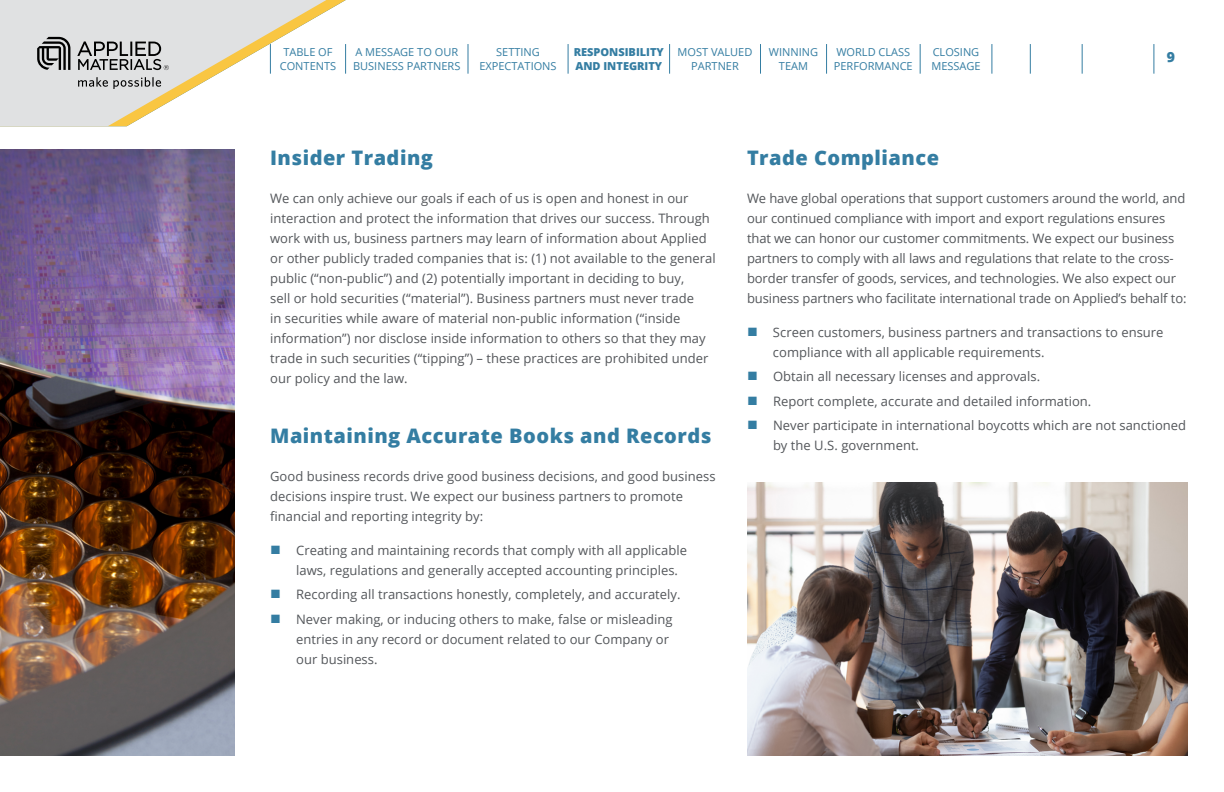
<style>
.page{position:relative;width:1224px;height:792px;background:#fff}
.page>*{position:absolute;margin:0;border:0;box-sizing:border-box;transform-origin:0 0}
.t1{font:800 20px "Open Sans";letter-spacing:.025em;color:#347da2}
.t2{font:800 14px "Open Sans";color:#347da2}
.t3{font:13px/20px "Open Sans";color:#53565a}
.t4{font:11px/13.2px "Open Sans";color:#347da2;text-align:center}
.t5{font:800 11px/13.2px "Open Sans";color:#347da2}
.s1{font-family:"Arial";font-size:18px;color:#347da2}
</style>
<div class="page">
<hr style="left:468px;top:44px;width:1px;height:30px;background:#347da2">
<hr style="left:568px;top:44px;width:1px;height:30px;background:#347da2">
<hr style="left:669px;top:44px;width:1px;height:30px;background:#347da2">
<hr style="left:760px;top:44px;width:1px;height:30px;background:#347da2">
<hr style="left:826px;top:44px;width:1px;height:30px;background:#347da2">
<hr style="left:920px;top:44px;width:1px;height:30px;background:#347da2">
<hr style="left:992px;top:44px;width:1px;height:30px;background:#347da2">
<hr style="left:1030px;top:44px;width:1px;height:30px;background:#347da2">
<hr style="left:1082px;top:44px;width:1px;height:30px;background:#347da2">
<hr style="left:1154px;top:44px;width:1px;height:30px;background:#347da2">
<svg style="left:0;top:0;width:333px;height:127px;fill:#e0e1e2"></svg>
<svg style="left:78px;top:77px;width:83px;height:12px"></svg>
<svg style="left:37px;top:37px;width:33px;height:33px"></svg>
<svg style="left:77px;top:41px;width:92px;height:29px"></svg>
<img style="left:747px;top:482px;width:441px;height:274px">
<img style="left:0;top:150px;width:234px;height:606px">
<p class="t4" style="left:280px;top:46px;width:58px">TABLE OF<br>CONTENTS</p>
<p class="t4" style="left:353px;top:46px;width:109px;text-align:left">A MESSAGE TO OUR<br>BUSINESS PARTNERS</p>
<p class="t4" style="left:479px;top:46px;width:79px">SETTING<br>EXPECTATIONS</p>
<p class="t5" style="left:574px;top:45px;width:92px">RESPONSIBILITY<br>AND INTEGRITY</p>
<p class="t4" style="left:678px;top:46px;width:76px">MOST VALUED<br>PARTNER</p>
<p class="t4" style="left:769px;top:46px;width:51px">WINNING<br>TEAM</p>
<p class="t4" style="left:834px;top:46px;width:80px;text-align:left">WORLD CLASS<br>PERFORMANCE</p>
<p class="t4" style="left:931px;top:46px;width:51px;text-align:left">CLOSING<br>MESSAGE</p>
<p class="t2" style="left:1167px;top:46px;width:10px">9</p>
<h1 class="t1" style="left:270px;top:143px;width:164px">Insider Trading</h1>
<p class="t3" style="left:270px;top:188px;width:447px">We can only achieve our goals if each of us is open and honest in our interaction and protect the information that drives our success. Through work with us, business partners may learn of information about Applied or other publicly traded companies that is: (1) not available to the general public (“non-public”) and (2) potentially important in deciding to buy,<br>sell or hold securities (“material”). Business partners must never trade<br>in securities while aware of material non-public information (“inside information”) nor disclose inside information to others so that they may trade in such securities (“tipping”) – these practices are prohibited under our policy and the law.</p>
<h1 class="t1" style="left:270px;top:421px;width:443px">Maintaining Accurate Books and Records</h1>
<p class="t3" style="left:270px;top:466px;width:447px">Good business records drive good business decisions, and good business decisions inspire trust. We expect our business partners to promote financial and reporting integrity by:</p>
<p class="t3" style="left:296px;top:540px;width:392px;text-indent:-26px"><span class="s1">■</span> Creating and maintaining records that comply with all applicable laws, regulations and generally accepted accounting principles.</p>
<p class="t3" style="left:270px;top:584px;width:412px"><span class="s1">■</span> Recording all transactions honestly, completely, and accurately.</p>
<p class="t3" style="left:296px;top:609px;width:378px;text-indent:-26px"><span class="s1">■</span> Never making, or inducing others to make, false or misleading entries in any record or document related to our Company or our business.</p>
<h1 class="t1" style="left:747px;top:143px;width:194px">Trade Compliance</h1>
<p class="t3" style="left:747px;top:188px;width:441px">We have global operations that support customers around the world, and our continued compliance with import and export regulations ensures that we can honor our customer commitments. We expect our business partners to comply with all laws and regulations that relate to the cross&shy;border transfer of goods, services, and technologies. We also expect our business partners who facilitate international trade on Applied’s behalf to:</p>
<p class="t3" style="left:773px;top:322px;width:392px;text-indent:-26px"><span class="s1">■</span> Screen customers, business partners and transactions to ensure compliance with all applicable requirements.</p>
<p class="t3" style="left:747px;top:366px;width:295px"><span class="s1">■</span> Obtain all necessary licenses and approvals.</p>
<p class="t3" style="left:747px;top:391px;width:346px"><span class="s1">■</span> Report complete, accurate and detailed information.</p>
<p class="t3" style="left:773px;top:415px;width:415px;text-indent:-26px"><span class="s1">■</span> Never participate in international boycotts which are not sanctioned by the U.S. government.</p>
</div>
